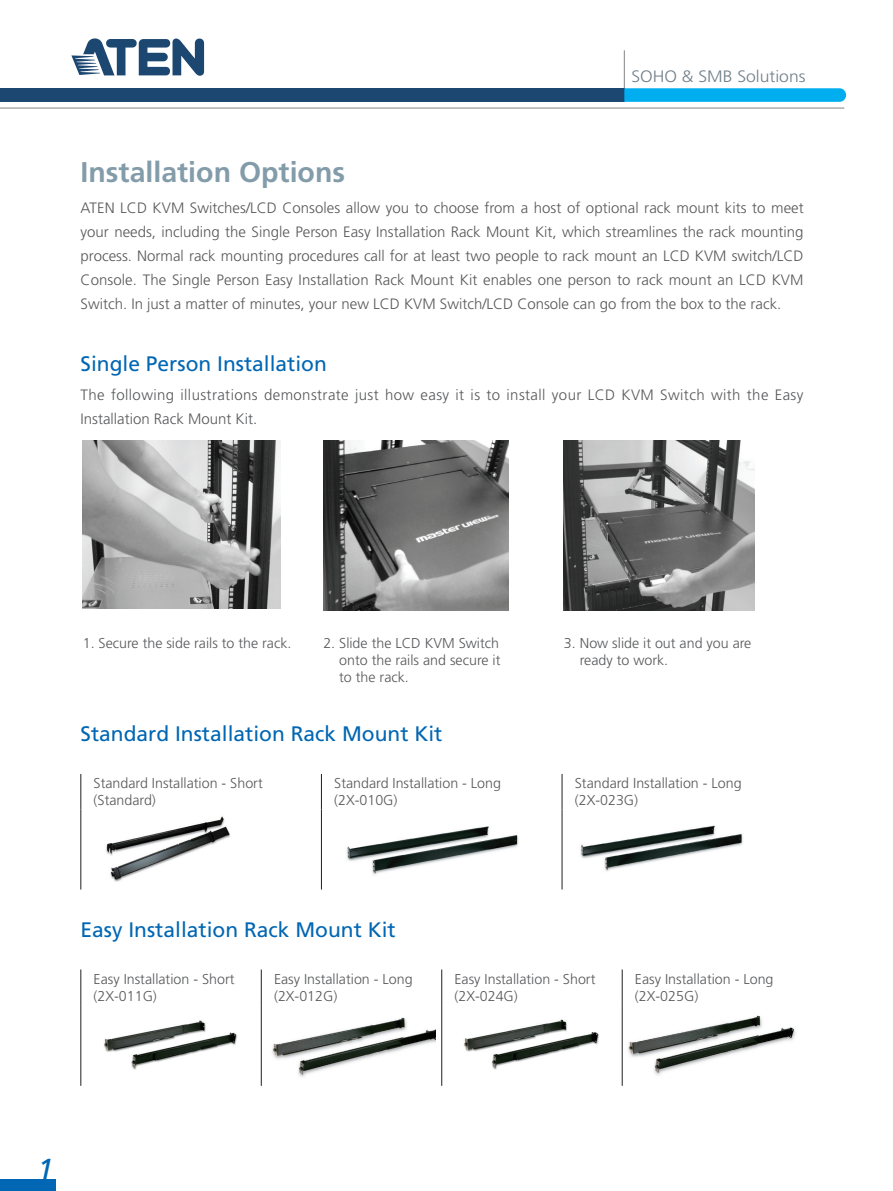
<style>
.page{position:relative;width:893px;height:1191px;background:#fff}
.page>*{position:absolute;margin:0;border:0;box-sizing:border-box;transform-origin:0 0}
.t1{font:italic 30.3px "Frutiger";color:#0166b3}
.t2{font:700 28.5px "Frutiger";color:#839ca9}
.t3{font:21px "Frutiger";color:#0166b3}
.t4{font:300 16.5px "Frutiger";color:#707e88;scale:1.06 1}
.t5{font:300 15px/24px "Frutiger";letter-spacing:.025em;color:#57585a;text-align:justify}
.t6{font:300 14.25px/17.1px "Frutiger";color:#57585a}
</style>
<div class="page">
<svg style="left:71px;top:38px;width:133px;height:38px"></svg>
<hr style="left:624px;top:50px;width:1px;height:39px;background:#808285">
<div style="left:0;top:88px;width:625px;height:14px;background:#1c4771"></div>
<hr style="left:0;top:108px;width:844px;height:1px;background:#808285">
<svg style="left:624px;top:88px;width:222px;height:14px;background:#09b0ef"></svg>
<div style="left:0;top:1179px;width:55px;height:12px;background:#0166b3"></div>
<img style="left:83px;top:441px;width:197px;height:167px">
<img style="left:323px;top:441px;width:186px;height:169px">
<img style="left:564px;top:441px;width:190px;height:169px">
<hr style="left:81px;top:774px;width:1px;height:35px;background:#231f20">
<hr style="left:321px;top:774px;width:1px;height:35px;background:#231f20">
<hr style="left:562px;top:774px;width:1px;height:35px;background:#231f20">
<hr style="left:81px;top:809px;width:1px;height:80px;background:#231f20">
<hr style="left:321px;top:809px;width:1px;height:80px;background:#231f20">
<hr style="left:562px;top:809px;width:1px;height:80px;background:#231f20">
<img style="left:106px;top:816px;width:125px;height:66px">
<img style="left:346px;top:826px;width:173px;height:49px">
<img style="left:580px;top:825px;width:163px;height:47px">
<hr style="left:81px;top:969px;width:1px;height:36px;background:#231f20">
<hr style="left:261px;top:969px;width:1px;height:36px;background:#231f20">
<hr style="left:441px;top:969px;width:1px;height:36px;background:#231f20">
<hr style="left:622px;top:969px;width:1px;height:36px;background:#231f20">
<hr style="left:81px;top:1005px;width:1px;height:80px;background:#231f20">
<hr style="left:261px;top:1005px;width:1px;height:80px;background:#231f20">
<hr style="left:441px;top:1005px;width:1px;height:80px;background:#231f20">
<hr style="left:622px;top:1005px;width:1px;height:80px;background:#231f20">
<img style="left:104px;top:1020px;width:134px;height:50px">
<img style="left:272px;top:1017px;width:163px;height:60px">
<img style="left:464px;top:1019px;width:135px;height:51px">
<img style="left:628px;top:1015px;width:168px;height:60px">
<p class="t4" style="left:631px;top:67px;width:166px">SOHO &amp; SMB Solutions</p>
<h2 class="t2" style="left:81px;top:155px;width:266px">Installation Options</h2>
<p class="t5" style="left:81px;top:196px;width:725px">ATEN LCD KVM Switches/LCD Consoles allow you to choose from a host of optional rack mount kits to meet your needs, including the Single Person Easy Installation Rack Mount Kit, which streamlines the rack mounting process. Normal rack mounting procedures call for at least two people to rack mount an LCD KVM switch/LCD Console. The Single Person Easy Installation Rack Mount Kit enables one person to rack mount an LCD KVM Switch. In just a matter of minutes, your new LCD KVM Switch/LCD Console can go from the box to the rack.</p>
<h3 class="t3" style="left:81px;top:351px;width:248px">Single Person Installation</h3>
<p class="t5" style="left:81px;top:382px;width:724px">The following illustrations demonstrate just how easy it is to install your LCD KVM Switch with the Easy<br>Installation Rack Mount Kit.</p>
<p class="t6" style="left:83px;top:634px;width:210px">1. Secure the side rails to the rack.</p>
<p class="t6" style="left:339px;top:634px;width:163px;text-align:justify;text-indent:-16px">2. Slide the LCD KVM Switch onto the rails and secure it to the rack.</p>
<p class="t6" style="left:580px;top:634px;width:173px;text-indent:-16px">3. Now slide it out and you are ready to work.</p>
<h3 class="t3" style="left:81px;top:721px;width:363px">Standard Installation Rack Mount Kit</h3>
<p class="t6" style="left:94px;top:774px;width:171px">Standard Installation - Short (Standard)</p>
<p class="t6" style="left:334px;top:774px;width:168px">Standard Installation - Long (2X-010G)</p>
<p class="t6" style="left:575px;top:774px;width:168px">Standard Installation - Long (2X-023G)</p>
<h3 class="t3" style="left:81px;top:917px;width:317px">Easy Installation Rack Mount Kit</h3>
<p class="t6" style="left:94px;top:970px;width:142px">Easy Installation - Short (2X-011G)</p>
<p class="t6" style="left:274px;top:970px;width:140px">Easy Installation - Long (2X-012G)</p>
<p class="t6" style="left:454px;top:970px;width:142px">Easy Installation - Short (2X-024G)</p>
<p class="t6" style="left:635px;top:970px;width:140px">Easy Installation - Long (2X-025G)</p>
<h1 class="t1" style="left:38px;top:1152px;width:18px">1</h1>
</div>
